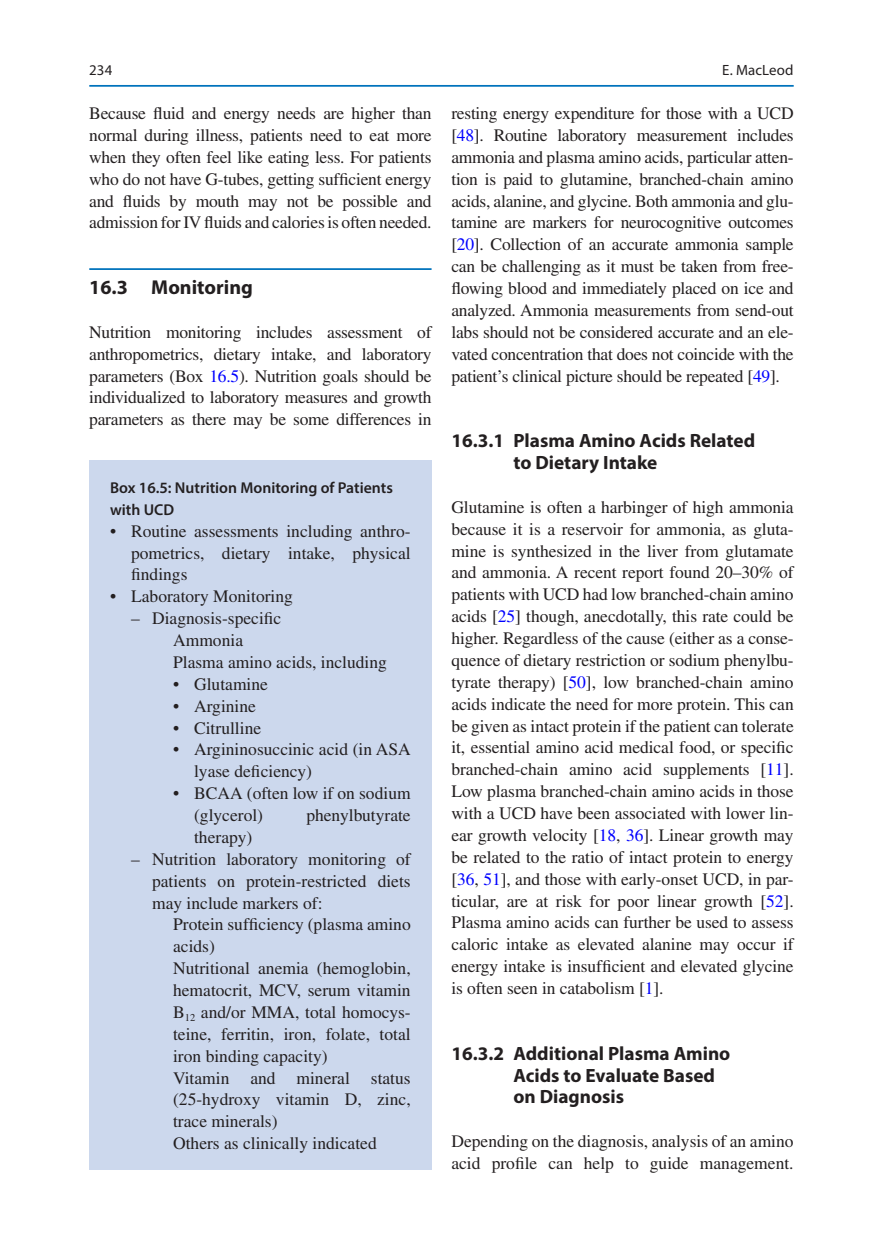
<style>
.page{position:relative;width:883px;height:1260px;background:#fff}
.page>*{position:absolute;margin:0;border:0;box-sizing:border-box;transform-origin:0 0}
.t1{font:700 20.12px "Myriad Pro";color:#231f20}
.t2{font:700 19.25px/21.9px "Myriad Pro";color:#231f20}
.t3{font:17.5px/21.9px "Times LT Std";color:#231f20;text-align:justify}
.t4{font:600 15.75px/21.9px "Myriad Pro";color:#231f20}
.t5{font:14.88px "Myriad Pro Regular 2";letter-spacing:.01em;color:#231f20}
.t6{font:14.88px "Myriad Pro";color:#231f20}
.s1{color:#00f}
</style>
<div class="page">
<hr style="left:89px;top:268px;width:343px;height:2px;background:#0073bc">
<div style="left:89px;top:460px;width:343px;height:710px;background:#ccd8ed"></div>
<hr style="left:89px;top:85px;width:705px;height:2px;background:#0073bc">
<p class="t6" style="left:89px;top:61px;width:25px">234</p>
<p class="t3" style="left:89px;top:102px;width:344px">Because fluid and energy needs are higher than normal during illness, patients need to eat more when they often feel like eating less. For patients who do not have G-tubes, getting sufficient energy and fluids by mouth may not be possible and admission for IV fluids and calories is often needed.</p>
<p class="t1" style="left:89px;top:274px;width:165px">16.3 Monitoring</p>
<p class="t3" style="left:89px;top:321px;width:344px">Nutrition monitoring includes assessment of anthropometrics, dietary intake, and laboratory parameters (Box <span class="s1">16.5</span>). Nutrition goals should be individualized to laboratory measures and growth parameters as there may be some differences in</p>
<p class="t4" style="left:110px;top:476px;width:284px">Box 16.5: Nutrition Monitoring of Patients with UCD</p>
<p class="t3" style="left:131px;top:520px;width:281px;text-indent:-21px">• Routine assessments including anthro&shy;pometrics, dietary intake, physical findings</p>
<p class="t3" style="left:110px;top:585px;width:184px">• Laboratory Monitoring</p>
<p class="t3" style="left:173px;top:607px;width:215px;text-align:left;text-indent:-42px">– Diagnosis-specific<br>Ammonia<br>Plasma amino acids, including</p>
<p class="t3" style="left:173px;top:673px;width:96px">• Glutamine</p>
<p class="t3" style="left:173px;top:695px;width:84px">• Arginine</p>
<p class="t3" style="left:173px;top:717px;width:90px">• Citrulline</p>
<p class="t3" style="left:194px;top:739px;width:218px;text-indent:-21px">• Argininosuccinic acid (in ASA lyase deficiency)</p>
<p class="t3" style="left:194px;top:782px;width:218px;text-indent:-21px">• BCAA (often low if on sodium (glycerol)</p>
<p class="t3" style="left:306px;top:804px;width:106px">phenylbutyrate</p>
<p class="t3" style="left:194px;top:826px;width:60px">therapy)</p>
<p class="t3" style="left:152px;top:848px;width:260px;text-indent:-21px">– Nutrition laboratory monitoring of patients on protein-restricted diets may include markers of:</p>
<p class="t3" style="left:173px;top:914px;width:239px;text-align:left">Protein sufficiency (plasma amino acids)<br>Nutritional anemia (hemoglobin, hematocrit, MCV, serum vitamin<br>B<sub>12</sub> and/or MMA, total homocys&shy;teine, ferritin, iron, folate, total iron binding capacity)<br>Vitamin and mineral status (25-hydroxy vitamin D, zinc, trace minerals)<br>Others as clinically indicated</p>
<p class="t5" style="left:722px;top:61px;width:73px">E. MacLeod</p>
<p class="t3" style="left:451px;top:102px;width:344px">resting energy expenditure for those with a UCD [<span class="s1">48</span>]. Routine laboratory measurement includes ammonia and plasma amino acids, particular atten&shy;tion is paid to glutamine, branched-chain amino acids, alanine, and glycine. Both ammonia and glu&shy;tamine are markers for neurocognitive outcomes [<span class="s1">20</span>]. Collection of an accurate ammonia sample can be challenging as it must be taken from free&shy;flowing blood and immediately placed on ice and analyzed. Ammonia measurements from send-out labs should not be considered accurate and an ele&shy;vated concentration that does not coincide with the patient’s clinical picture should be repeated [<span class="s1">49</span>].</p>
<p class="t2" style="left:513px;top:429px;width:243px;text-indent:-62px">16.3.1 Plasma Amino Acids Related to Dietary Intake</p>
<p class="t3" style="left:451px;top:496px;width:344px">Glutamine is often a harbinger of high ammonia because it is a reservoir for ammonia, as gluta&shy;mine is synthesized in the liver from glutamate and ammonia. A recent report found 20–30% of patients with UCD had low branched-chain amino acids [<span class="s1">25</span>] though, anecdotally, this rate could be higher. Regardless of the cause (either as a conse&shy;quence of dietary restriction or sodium phenylbu&shy;tyrate therapy) [<span class="s1">50</span>], low branched-chain amino acids indicate the need for more protein. This can be given as intact protein if the patient can tolerate it, essential amino acid medical food, or specific branched-chain amino acid supplements [<span class="s1">11</span>].<br>Low plasma branched-chain amino acids in those with a UCD have been associated with lower lin&shy;ear growth velocity [<span class="s1">18</span>, <span class="s1">36</span>]. Linear growth may be related to the ratio of intact protein to energy [<span class="s1">36</span>, <span class="s1">51</span>], and those with early-onset UCD, in par&shy;ticular, are at risk for poor linear growth [<span class="s1">52</span>].<br>Plasma amino acids can further be used to assess caloric intake as elevated alanine may occur if energy intake is insufficient and elevated glycine is often seen in catabolism [<span class="s1">1</span>].</p>
<p class="t2" style="left:513px;top:1042px;width:218px;text-indent:-62px">16.3.2 Additional Plasma Amino<br>Acids to Evaluate Based on Diagnosis</p>
<p class="t3" style="left:451px;top:1130px;width:344px">Depending on the diagnosis, analysis of an amino acid profile can help to guide management.</p>
</div>
